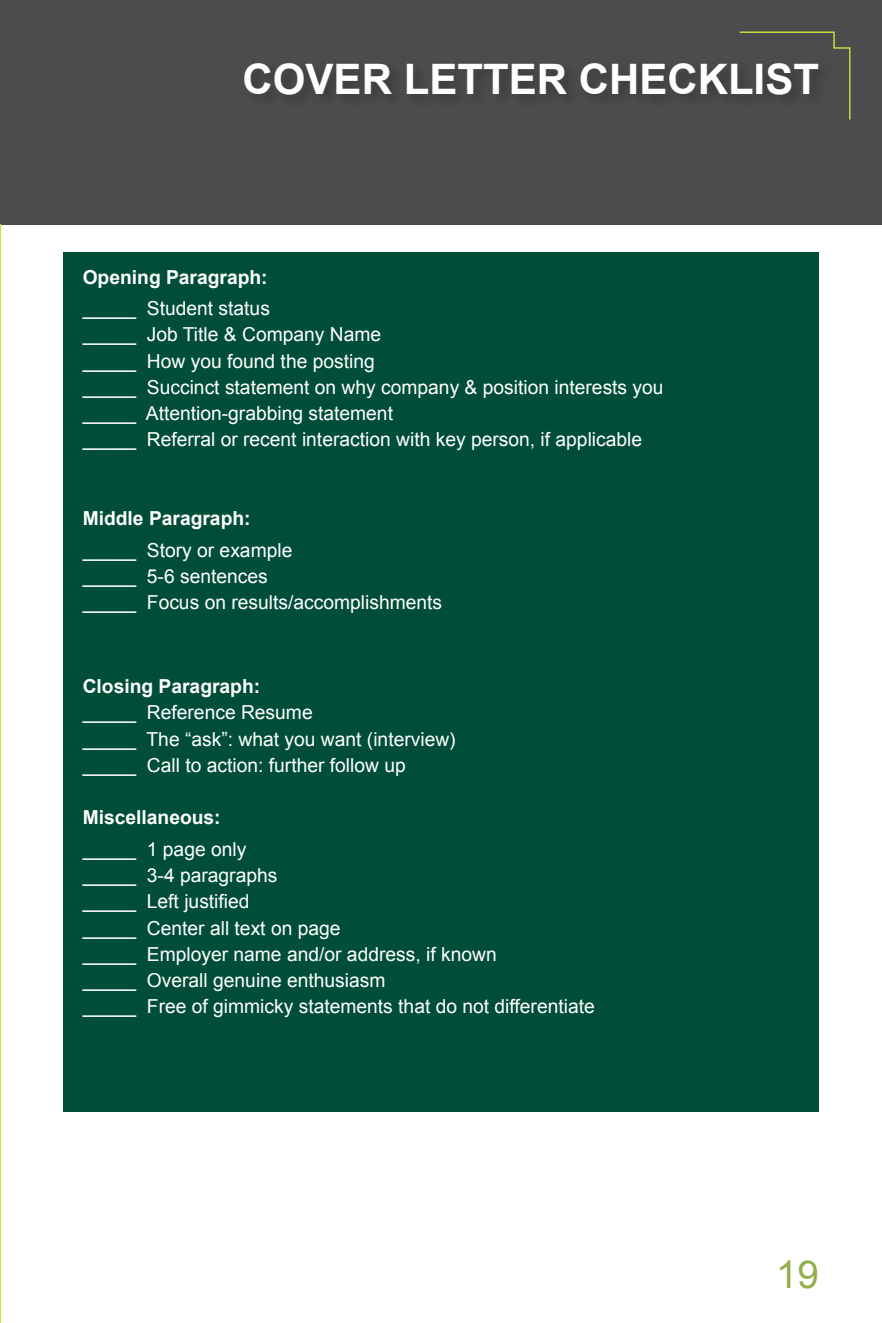
<style>
.page{position:relative;width:882px;height:1323px;background:#fff}
.page>*{position:absolute;margin:0;border:0;box-sizing:border-box;transform-origin:0 0}
.t1{font:700 42px "Arial";color:#fff}
.t2{font:38.5px "Arial";color:#94ae4a}
.t3{font:19.25px/26.2px "Arial";color:#fff}
.t4{font:700 19.25px "Arial";color:#fff}
</style>
<div class="page">
<div style="left:0;top:0;width:882px;height:225px;background:#4b4c4d"></div>
<svg style="left:739px;top:31px;width:112px;height:89px"></svg>
<hr style="left:0;top:225px;width:1px;height:1098px;background:#d0dd3f">
<div style="left:63px;top:252px;width:756px;height:859px;background:#004e38"></div>
<div style="left:241px;top:59px;width:593px;height:51px;background:#474748"></div>
<h1 class="t1" style="left:243px;top:51px;width:578px">COVER LETTER CHECKLIST</h1>
<p class="t4" style="left:83px;top:264px;width:187px">Opening Paragraph:</p>
<p class="t3" style="left:83px;top:295px;width:582px">_____ Student status<br>_____ Job Title &amp; Company Name<br>_____ How you found the posting<br>_____ Succinct statement on why company &amp; position interests you _____ Attention-grabbing statement<br>_____ Referral or recent interaction with key person, if applicable</p>
<p class="t4" style="left:83px;top:506px;width:169px">Middle Paragraph:</p>
<p class="t3" style="left:83px;top:537px;width:361px">_____ Story or example<br>_____ 5-6 sentences<br>_____ Focus on results/accomplishments</p>
<p class="t4" style="left:83px;top:674px;width:179px">Closing Paragraph:</p>
<p class="t3" style="left:83px;top:700px;width:375px">_____ Reference Resume<br>_____ The “ask”: what you want (interview) _____ Call to action: further follow up</p>
<p class="t4" style="left:83px;top:805px;width:140px">Miscellaneous:</p>
<p class="t3" style="left:83px;top:836px;width:514px">_____ 1 page only<br>_____ 3-4 paragraphs<br>_____ Left justified<br>_____ Center all text on page<br>_____ Employer name and/or address, if known<br>_____ Overall genuine enthusiasm<br>_____ Free of gimmicky statements that do not differentiate</p>
<h2 class="t2" style="left:776px;top:1249px;width:44px">19</h2>
</div>
